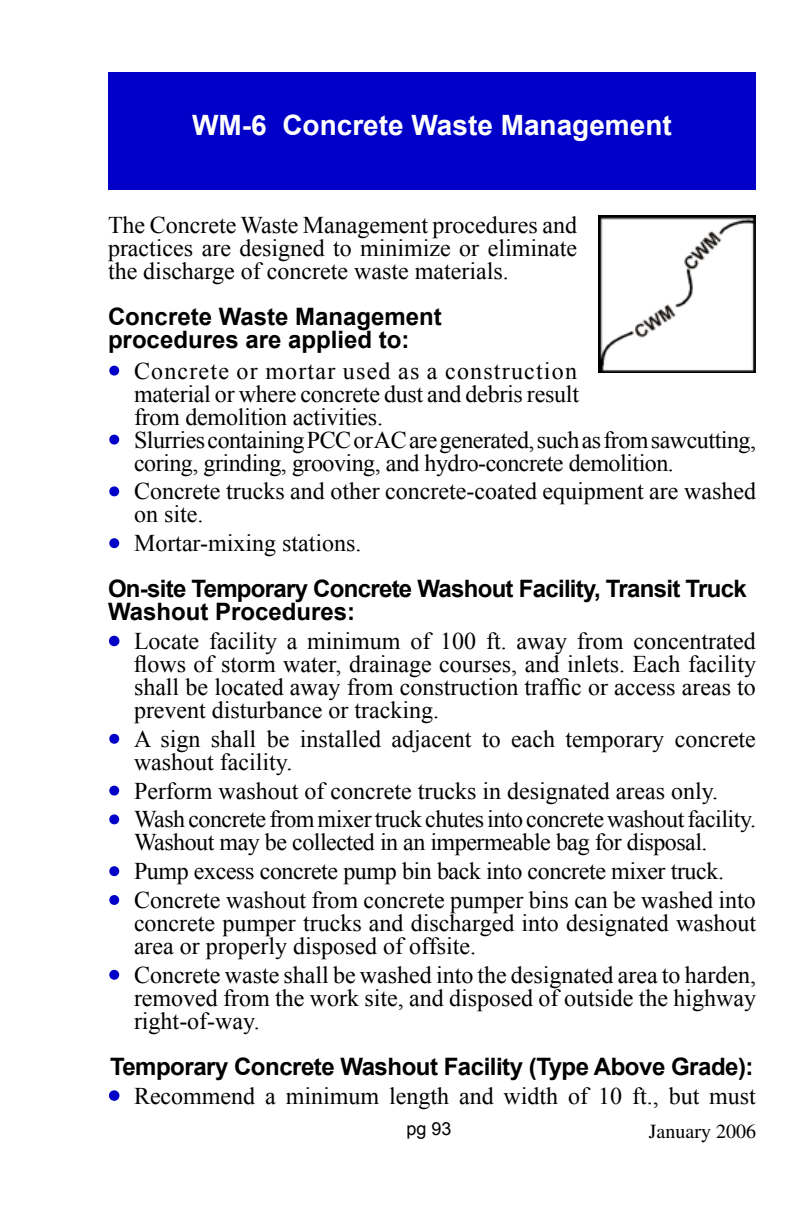
<style>
.page{position:relative;width:792px;height:1224px;background:#fff}
.page>*{position:absolute;margin:0;border:0;box-sizing:border-box;transform-origin:0 0}
.t1{font:700 28px "Arial";color:#fff}
.t2{font:24px/23px "Times New Roman";color:#000;text-align:justify}
.t3{font:24px/23px "Times New Roman";letter-spacing:-.02em;color:#000}
.t4{font:700 24px/23px "Arial";letter-spacing:-.02em;color:#000}
.t5{font:700 24px/23px "Arial";color:#000}
.t6{font:20px "Times";color:#000}
.t7{font:18px "Arial";color:#000}
.s1{color:#0000c8}
.s2{font-family:"Times";color:#0000c8}
</style>
<div class="page">
<div style="left:108px;top:72px;width:648px;height:118px;background:#0000c8"></div>
<svg style="left:109px;top:365px;width:11px;height:11px"></svg>
<svg style="left:109px;top:434px;width:11px;height:11px"></svg>
<svg style="left:109px;top:486px;width:11px;height:11px"></svg>
<svg style="left:109px;top:538px;width:11px;height:11px"></svg>
<div style="left:109px;top:636px;width:10px;height:10px;border:4px solid #0000c8;border-radius:50%"></div>
<svg style="left:109px;top:733px;width:11px;height:11px"></svg>
<svg style="left:109px;top:785px;width:11px;height:11px"></svg>
<svg style="left:109px;top:814px;width:11px;height:11px"></svg>
<svg style="left:109px;top:866px;width:11px;height:11px"></svg>
<svg style="left:109px;top:895px;width:11px;height:10px"></svg>
<svg style="left:109px;top:969px;width:11px;height:11px"></svg>
<div style="left:109px;top:1090px;width:10px;height:11px;border:4px solid #0000c8;border-radius:50%"></div>
<img style="left:599px;top:216px;width:157px;height:157px">
<p class="t1" style="left:192px;top:109px;width:481px">WM-6 Concrete Waste Management</p>
<p class="t2" style="left:108px;top:213px;width:471px">The Concrete Waste Management procedures and practices are designed to minimize or eliminate the discharge of concrete waste materials.</p>
<p class="t5" style="left:108px;top:305px;width:335px">Concrete Waste Management procedures are applied to:</p>
<p class="t2" style="left:134px;top:359px;width:447px;text-indent:-24px"><span class="s1">•</span> Concrete or mortar used as a construction material or where concrete dust and debris result from demolition activities.</p>
<p class="t3" style="left:134px;top:428px;width:624px;text-indent:-24px"><span class="s1">•</span> Slurries containing PCC or AC are generated, such as from sawcutting, coring, grinding, grooving, and hydro-concrete demolition.</p>
<p class="t2" style="left:134px;top:479px;width:624px;text-indent:-24px"><span class="s1">•</span> Concrete trucks and other concrete-coated equipment are washed on site.</p>
<p class="t2" style="left:110px;top:531px;width:253px"><span class="s1">•</span> Mortar-mixing stations.</p>
<p class="t4" style="left:108px;top:577px;width:640px">On-site Temporary Concrete Washout Facility, Transit Truck<br>Washout Procedures:</p>
<p class="t2" style="left:134px;top:629px;width:624px;text-indent:-24px"><span class="s2">•</span> Locate facility a minimum of 100 ft. away from concentrated flows of storm water, drainage courses, and inlets. Each facility shall be located away from construction traffic or access areas to prevent disturbance or tracking.</p>
<p class="t2" style="left:134px;top:727px;width:623px;text-indent:-24px"><span class="s1">•</span> A sign shall be installed adjacent to each temporary concrete washout facility.</p>
<p class="t2" style="left:110px;top:779px;width:610px"><span class="s1">•</span> Perform washout of concrete trucks in designated areas only.</p>
<p class="t3" style="left:134px;top:807px;width:624px;text-indent:-24px"><span class="s1">•</span> Wash concrete from mixer truck chutes into concrete washout facility.<br>Washout may be collected in an impermeable bag for disposal.</p>
<p class="t2" style="left:110px;top:859px;width:616px"><span class="s1">•</span> Pump excess concrete pump bin back into concrete mixer truck.</p>
<p class="t2" style="left:134px;top:888px;width:624px;text-indent:-24px"><span class="s1">•</span> Concrete washout from concrete pumper bins can be washed into concrete pumper trucks and discharged into designated washout area or properly disposed of offsite.</p>
<p class="t2" style="left:134px;top:963px;width:624px;text-indent:-24px"><span class="s1">•</span> Concrete waste shall be washed into the designated area to harden, removed from the work site, and disposed of outside the highway right-of-way.</p>
<p class="t4" style="left:110px;top:1055px;width:645px">Temporary Concrete Washout Facility (Type Above Grade):</p>
<p class="t2" style="left:110px;top:1084px;width:647px"><span class="s2">•</span> Recommend a minimum length and width of 10 ft., but must</p>
<p class="t7" style="left:407px;top:1119px;width:47px">pg 93</p>
<p class="t6" style="left:649px;top:1120px;width:109px">January 2006</p>
</div>
